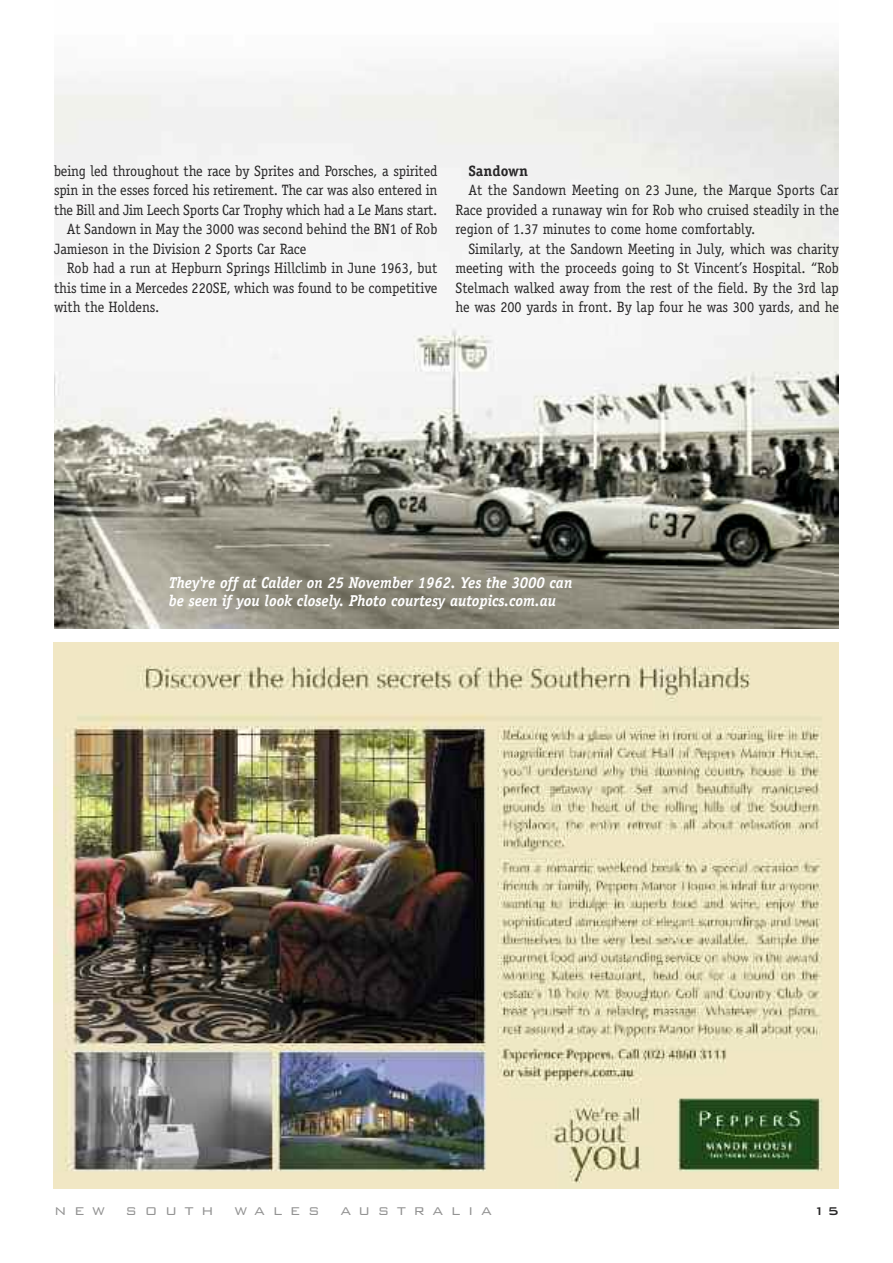
<style>
.page{position:relative;width:893px;height:1263px;background:#fff}
.page>*{position:absolute;margin:0;border:0;box-sizing:border-box;transform-origin:0 0}
.t1{font:italic 700 15.75px/18px "Officina Serif";color:#fff;scale:.95 1}
.t2{font:15px/19.5px "Officina Serif";letter-spacing:-.01em;color:#272627;text-align:justify;scale:.95 1}
.t3{font:300 15px "Bank Gothic BT";letter-spacing:.5em;color:#939393}
.t4{font:700 15px "Officina Serif";color:#272627}
.t5{font:500 15px "Bank Gothic BT";color:#272627}
</style>
<div class="page">
<img style="left:54px;top:51px;width:785px;height:578px">
<img style="left:54px;top:643px;width:785px;height:545px">
<p class="t2" style="left:54px;top:161px;width:405px">being led throughout the race by Sprites and Porsches, a spirited</p>
<p class="t2" style="left:54px;top:180px;width:405px">spin in the esses forced his retirement. The car was also entered in</p>
<p class="t2" style="left:54px;top:200px;width:405px">the Bill and Jim Leech Sports Car Trophy which had a Le Mans start.</p>
<p class="t2" style="left:67px;top:219px;width:391px">At Sandown in May the 3000 was second behind the BN1 of Rob</p>
<p class="t2" style="left:54px;top:239px;width:267px">Jamieson in the Division 2 Sports Car Race</p>
<p class="t2" style="left:67px;top:258px;width:392px">Rob had a run at Hepburn Springs Hillclimb in June 1963, but</p>
<p class="t2" style="left:54px;top:278px;width:405px">this time in a Mercedes 220SE, which was found to be competitive</p>
<p class="t2" style="left:54px;top:297px;width:112px">with the Holdens.</p>
<p class="t4" style="left:468px;top:165px;width:61px">Sandown</p>
<p class="t2" style="left:455px;top:180px;width:405px;text-indent:13px">At the Sandown Meeting on 23 June, the Marque Sports Car Race provided a runaway win for Rob who cruised steadily in the region of 1.37 minutes to come home comfortably.</p>
<p class="t2" style="left:455px;top:239px;width:405px;text-indent:13px">Similarly, at the Sandown Meeting in July, which was charity meeting with the proceeds going to St Vincent’s Hospital. “Rob Stelmach walked away from the rest of the field. By the 3rd lap he was 200 yards in front. By lap four he was 300 yards, and he</p>
<p class="t1" style="left:169px;top:575px;width:426px">They're off at Calder on 25 November 1962. Yes the 3000 can be seen if you look closely. Photo courtesy autopics.com.au</p>
<p class="t3" style="left:54px;top:1201px;width:53px">NEW</p>
<p class="t3" style="left:126px;top:1201px;width:90px">SOUTH</p>
<p class="t3" style="left:234px;top:1201px;width:87px">WALES</p>
<p class="t3" style="left:340px;top:1201px;width:153px">AUSTRALIA</p>
<p class="t5" style="left:814px;top:1201px;width:27px">15</p>
</div>
